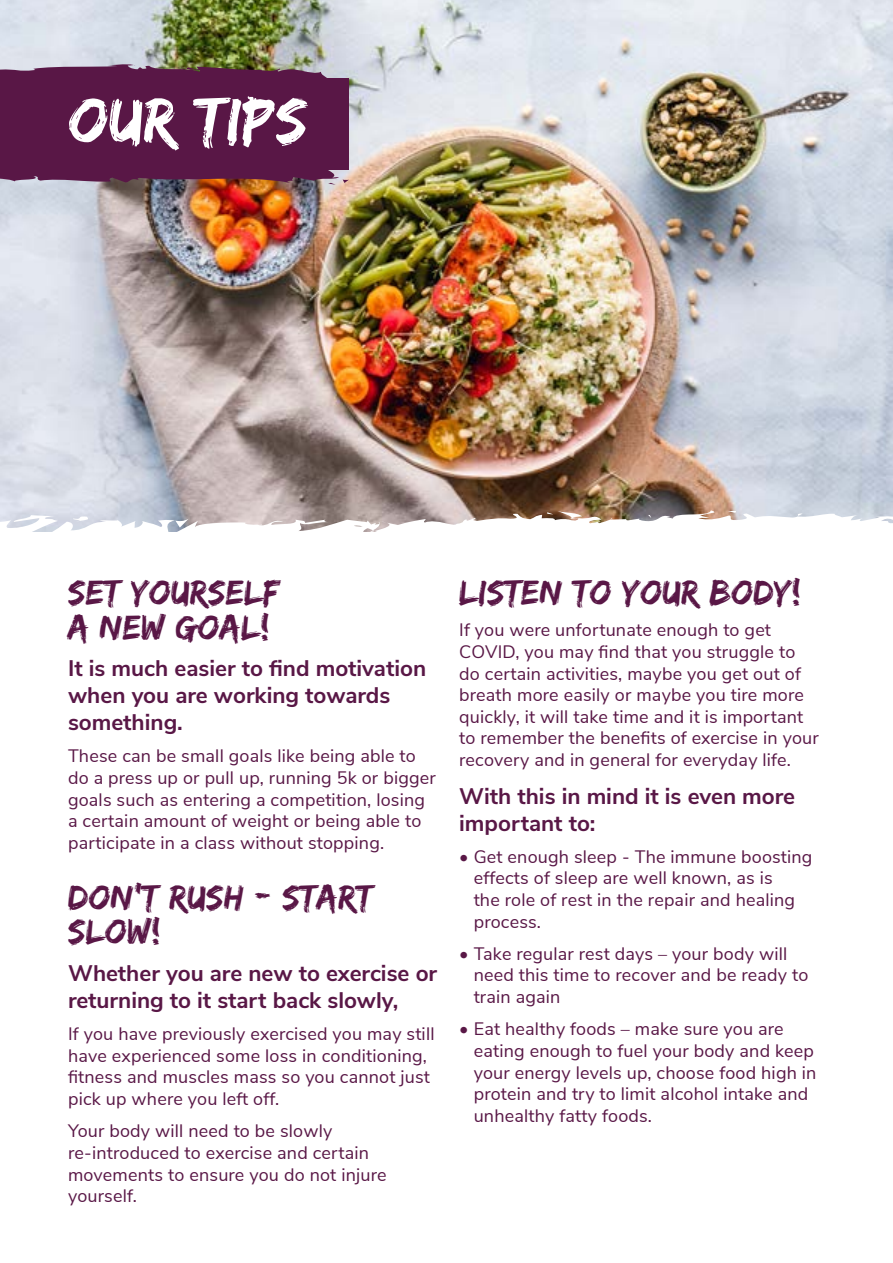
<style>
.page{position:relative;width:893px;height:1263px;background:#fff}
.page>*{position:absolute;margin:0;border:0;box-sizing:border-box;transform-origin:0 0}
.t1{font:66px "Edo";letter-spacing:.01em;color:#fff}
.t2{font:36px/34.5px "Edo";letter-spacing:.01em;color:#591746}
.t3{font:700 22.5px/27px "Nunito Sans";color:#591746}
.t4{font:18px/21.6px "Nunito Sans";letter-spacing:.01em;color:#591746}
</style>
<div class="page">
<img style="left:0;top:0;width:893px;height:510px">
<div style="left:0;top:78px;width:349px;height:92px;background:#591746"></div>
<img style="left:0;top:57px;width:349px;height:21px">
<img style="left:0;top:170px;width:349px;height:21px">
<svg style="left:0;top:510px;width:893px;height:22px"></svg>
<h1 class="t1" style="left:68px;top:82px;width:241px">OUR TIPS</h1>
<h2 class="t2" style="left:68px;top:574px;width:214px">SET YOURSELF<br>A NEW GOAL!</h2>
<p class="t3" style="left:68px;top:654px;width:360px">It is much easier to find motivation when you are working towards something.</p>
<p class="t4" style="left:68px;top:744px;width:369px">These can be small goals like being able to do a press up or pull up, running 5k or bigger goals such as entering a competition, losing a certain amount of weight or being able to participate in a class without stopping.</p>
<h2 class="t2" style="left:68px;top:879px;width:306px">DON’T RUSH - START<br>SLOW!</h2>
<p class="t3" style="left:68px;top:958px;width:371px">Whether you are new to exercise or returning to it start back slowly,</p>
<p class="t4" style="left:68px;top:1022px;width:368px">If you have previously exercised you may still have experienced some loss in conditioning, fitness and muscles mass so you cannot just pick up where you left off.</p>
<p class="t4" style="left:68px;top:1119px;width:320px">Your body will need to be slowly re-introduced to exercise and certain movements to ensure you do not injure yourself.</p>
<h2 class="t2" style="left:459px;top:574px;width:344px">LISTEN TO YOUR BODY!</h2>
<p class="t4" style="left:459px;top:618px;width:361px">If you were unfortunate enough to get COVID, you may find that you struggle to do certain activities, maybe you get out of breath more easily or maybe you tire more quickly, it will take time and it is important to remember the benefits of exercise in your recovery and in general for everyday life.</p>
<p class="t3" style="left:459px;top:781px;width:337px">With this in mind it is even more important to:</p>
<p class="t4" style="left:474px;top:845px;width:340px;text-indent:-14px">• Get enough sleep - The immune boosting effects of sleep are well known, as is<br>the role of rest in the repair and healing process.</p>
<p class="t4" style="left:474px;top:942px;width:336px;text-indent:-14px">• Take regular rest days – your body will need this time to recover and be ready to train again</p>
<p class="t4" style="left:474px;top:1017px;width:344px;text-indent:-14px">• Eat healthy foods – make sure you are eating enough to fuel your body and keep your energy levels up, choose food high in protein and try to limit alcohol intake and unhealthy fatty foods.</p>
</div>
